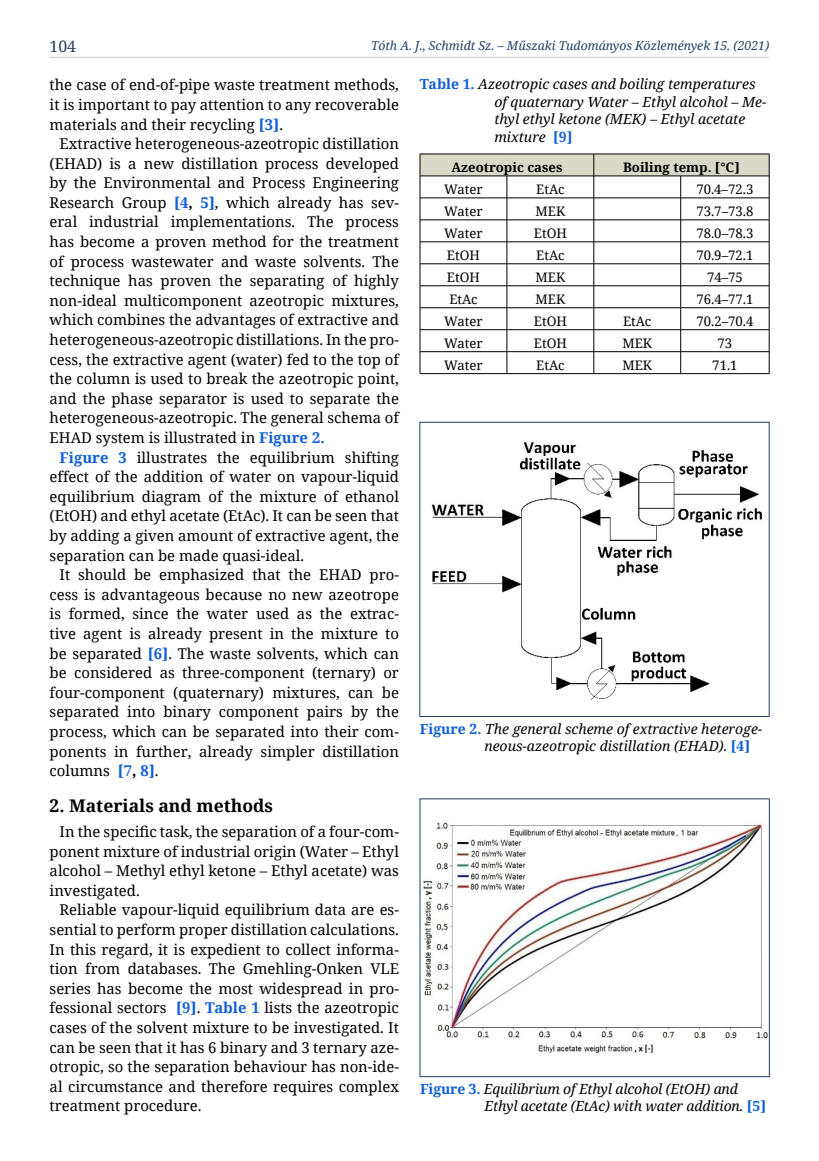
<style>
.page{position:relative;width:819px;height:1161px;background:#fff}
.page>*{position:absolute;margin:0;border:0;box-sizing:border-box;transform-origin:0 0}
.t1{font:700 17.5px "Noto Serif";color:#000}
.t2{font:15.75px "Noto Serif";color:#244061}
.t3{font:14.88px/19.6px "Noto Serif";color:#000;text-align:justify}
.t4{font:italic 14px/17.5px "Noto Serif";color:#000}
.t5{font:13.12px "Noto Serif";color:#000}
.t6{font:700 13.12px "Noto Serif";color:#000}
.t7{font:italic 12.25px "Noto Serif";color:#244061}
.s1{font-weight:700;color:#0f5dd8}
.s2{font-weight:700}
.s3{font-weight:700;font-style:normal;color:#0f5dd8}
</style>
<div class="page">
<hr style="left:50px;top:57px;width:719px;height:1px;background:#c6c6c6">
<img style="left:431px;top:442px;width:331px;height:258px">
<img style="left:423px;top:822px;width:344px;height:232px">
<svg style="left:419px;top:154px;width:350px;height:219px"></svg>
<hr style="left:420px;top:373px;width:87px;height:1px;background:#000">
<hr style="left:507px;top:373px;width:86px;height:1px;background:#000">
<hr style="left:593px;top:373px;width:87px;height:1px;background:#000">
<hr style="left:680px;top:373px;width:89px;height:1px;background:#000">
<p class="t2" style="left:50px;top:35px;width:28px">104</p>
<p class="t7" style="left:371px;top:37px;width:399px">Tóth A. J., Schmidt Sz. – Műszaki Tudományos Közlemények 15. (2021)</p>
<p class="t3" style="left:50px;top:75px;width:351px">the case of end-of-pipe waste treatment methods, it is important to pay attention to any recoverable materials and their recycling <span class="s1">[3]</span>.</p>
<p class="t3" style="left:50px;top:133px;width:351px;text-indent:10px">Extractive heterogeneous-azeotropic distillation (EHAD) is a new distillation process developed by the Environmental and Process Engineering Research Group <span class="s1">[4</span><span class="s2">,</span> <span class="s1">5]</span>, which already has sev&shy;eral industrial implementations. The process has become a proven method for the treatment of process wastewater and waste solvents. The technique has proven the separating of highly non-ideal multicomponent azeotropic mixtures, which combines the advantages of extractive and heterogeneous-azeotropic distillations. In the pro&shy;cess, the extractive agent (water) fed to the top of the column is used to break the azeotropic point, and the phase separator is used to separate the heterogeneous-azeotropic. The general schema of EHAD system is illustrated in <span class="s1">Figure 2.</span></p>
<p class="t3" style="left:50px;top:447px;width:351px;text-indent:10px"><span class="s1">Figure 3</span> illustrates the equilibrium shifting effect of the addition of water on vapour-liquid equilibrium diagram of the mixture of ethanol (EtOH) and ethyl acetate (EtAc). It can be seen that by adding a given amount of extractive agent, the separation can be made quasi-ideal.</p>
<p class="t3" style="left:50px;top:564px;width:351px;text-indent:10px">It should be emphasized that the EHAD pro&shy;cess is advantageous because no new azeotrope is formed, since the water used as the extrac&shy;tive agent is already present in the mixture to be separated <span class="s1">[6]</span>. The waste solvents, which can be considered as three-component (ternary) or four-component (quaternary) mixtures, can be separated into binary component pairs by the process, which can be separated into their com&shy;ponents in further, already simpler distillation columns <span class="s1">[7</span><span class="s2">,</span> <span class="s1">8]</span>.</p>
<p class="t1" style="left:50px;top:794px;width:225px">2. Materials and methods</p>
<p class="t3" style="left:50px;top:821px;width:351px;text-indent:10px">In the specific task, the separation of a four-com&shy;ponent mixture of industrial origin (Water – Ethyl alcohol – Methyl ethyl ketone – Ethyl acetate) was investigated.</p>
<p class="t3" style="left:50px;top:899px;width:351px;text-indent:10px">Reliable vapour-liquid equilibrium data are es&shy;sential to perform proper distillation calculations.<br>In this regard, it is expedient to collect informa&shy;tion from databases. The Gmehling-Onken VLE series has become the most widespread in pro&shy;fessional sectors <span class="s1">[9]</span>. <span class="s1">Table 1</span> lists the azeotropic cases of the solvent mixture to be investigated. It can be seen that it has 6 binary and 3 ternary aze&shy;otropic, so the separation behaviour has non-ide&shy;al circumstance and therefore requires complex treatment procedure.</p>
<p class="t4" style="left:494px;top:75px;width:273px;text-indent:-74px"><span class="s3">Table 1.</span> Azeotropic cases and boiling temperatures of quaternary Water – Ethyl alcohol – Me&shy;thyl ethyl ketone (MEK) – Ethyl acetate mixture <span class="s3">[9]</span></p>
<p class="t6" style="left:451px;top:158px;width:113px">Azeotropic cases</p>
<p class="t6" style="left:623px;top:158px;width:118px">Boiling temp. [°C]</p>
<p class="t5" style="left:444px;top:180px;width:40px">Water</p>
<p class="t5" style="left:536px;top:180px;width:30px">EtAc</p>
<p class="t5" style="left:696px;top:180px;width:59px">70.4–72.3</p>
<p class="t5" style="left:444px;top:202px;width:40px">Water</p>
<p class="t5" style="left:535px;top:202px;width:31px">MEK</p>
<p class="t5" style="left:696px;top:202px;width:59px">73.7–73.8</p>
<p class="t5" style="left:444px;top:224px;width:40px">Water</p>
<p class="t5" style="left:534px;top:224px;width:34px">EtOH</p>
<p class="t5" style="left:696px;top:224px;width:59px">78.0–78.3</p>
<p class="t5" style="left:447px;top:246px;width:34px">EtOH</p>
<p class="t5" style="left:536px;top:246px;width:30px">EtAc</p>
<p class="t5" style="left:696px;top:246px;width:59px">70.9–72.1</p>
<p class="t5" style="left:447px;top:268px;width:34px">EtOH</p>
<p class="t5" style="left:535px;top:268px;width:31px">MEK</p>
<p class="t5" style="left:707px;top:268px;width:37px">74–75</p>
<p class="t5" style="left:449px;top:290px;width:30px">EtAc</p>
<p class="t5" style="left:535px;top:290px;width:31px">MEK</p>
<p class="t5" style="left:696px;top:290px;width:59px">76.4–77.1</p>
<p class="t5" style="left:444px;top:312px;width:40px">Water</p>
<p class="t5" style="left:534px;top:312px;width:34px">EtOH</p>
<p class="t5" style="left:623px;top:312px;width:30px">EtAc</p>
<p class="t5" style="left:696px;top:312px;width:59px">70.2–70.4</p>
<p class="t5" style="left:444px;top:334px;width:40px">Water</p>
<p class="t5" style="left:534px;top:334px;width:34px">EtOH</p>
<p class="t5" style="left:622px;top:334px;width:31px">MEK</p>
<p class="t5" style="left:717px;top:334px;width:16px">73</p>
<p class="t5" style="left:444px;top:356px;width:40px">Water</p>
<p class="t5" style="left:536px;top:356px;width:30px">EtAc</p>
<p class="t5" style="left:622px;top:356px;width:31px">MEK</p>
<p class="t5" style="left:712px;top:356px;width:27px">71.1</p>
<p class="t4" style="left:484px;top:719px;width:279px;text-indent:-64px"><span class="s3">Figure 2.</span> The general scheme of extractive heteroge&shy;neous-azeotropic distillation (EHAD). <span class="s3">[4]</span></p>
<p class="t4" style="left:484px;top:1079px;width:283px;text-indent:-64px"><span class="s3">Figure 3.</span> Equilibrium of Ethyl alcohol (EtOH) and<br>Ethyl acetate (EtAc) with water addition. <span class="s3">[5]</span></p>
</div>
